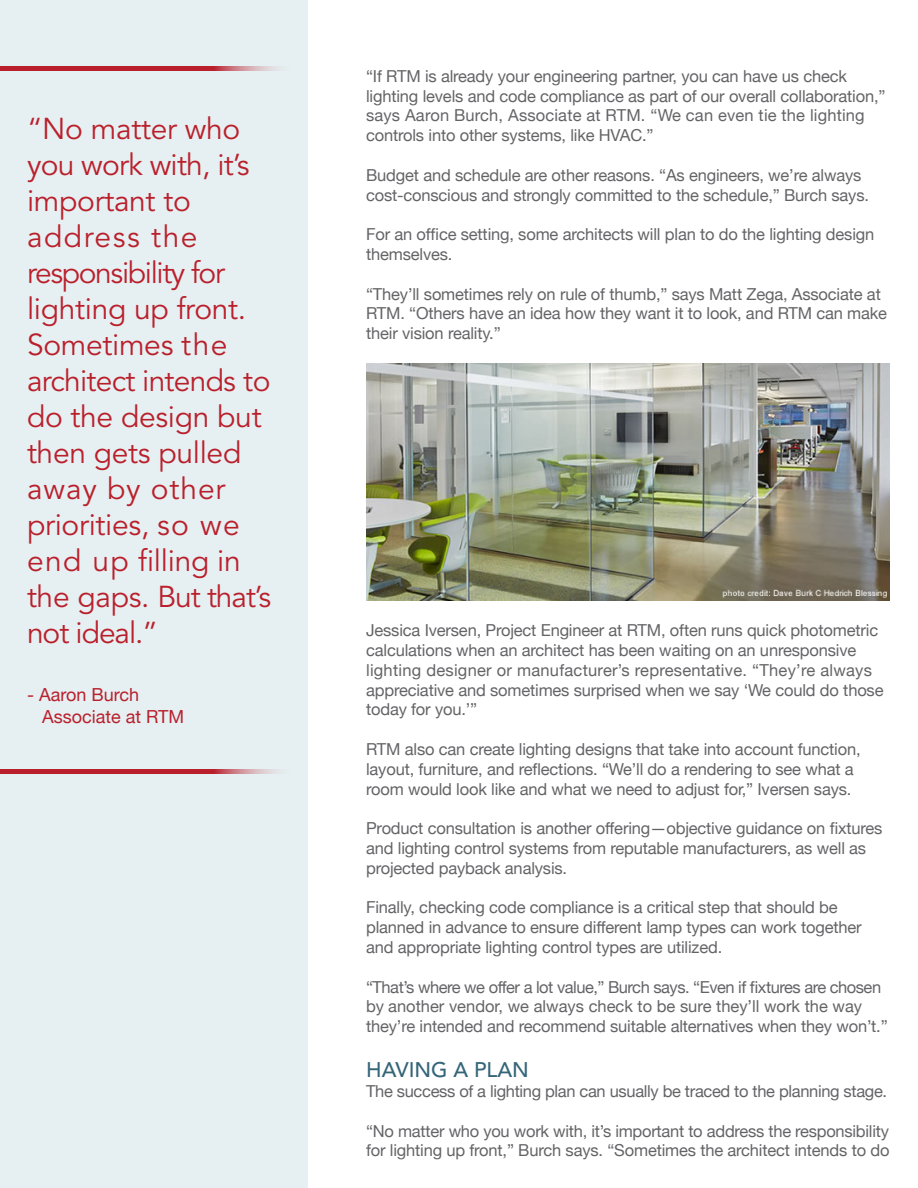
<style>
.page{position:relative;width:918px;height:1188px;background:#fff}
.page>*{position:absolute;margin:0;border:0;box-sizing:border-box;transform-origin:0 0}
.t1{font:30px/36px "Avenir LT Std";letter-spacing:-.01em;color:#b9202c}
.t2{font:30px "Avenir LT Std";letter-spacing:.05em;color:#b9202c}
.t3{font:500 21px "Avenir LT Std";color:#346578}
.t4{font:18px "Helvetica Neue";color:#b9202c}
.t5{font:16.5px/19.8px "Helvetica Neue";letter-spacing:-.01em;color:#646467}
</style>
<div class="page">
<div style="left:0;top:0;width:308px;height:1188px;background:#e6f0f2"></div>
<img style="left:366px;top:363px;width:524px;height:238px">
<svg style="left:0;top:66px;width:277px;height:4px"></svg>
<svg style="left:0;top:770px;width:277px;height:4px"></svg>
<p class="t1" style="left:27px;top:112px;width:224px">“No matter who you work with, it’s important to</p>
<p class="t2" style="left:27px;top:220px;width:172px">address the</p>
<p class="t1" style="left:27px;top:256px;width:245px">responsibility for lighting up front.<br>Sometimes the architect intends to do the design but then gets pulled away by other</p>
<p class="t1" style="left:27px;top:508px;width:246px">priorities, so we end up filling in the gaps. But that’s not ideal.”</p>
<p class="t4" style="left:27px;top:684px;width:114px">- Aaron Burch</p>
<p class="t4" style="left:42px;top:705px;width:144px">Associate at RTM</p>
<p class="t5" style="left:366px;top:66px;width:521px">“If RTM is already your engineering partner, you can have us check lighting levels and code compliance as part of our overall collaboration,” says Aaron Burch, Associate at RTM. “We can even tie the lighting controls into other systems, like HVAC.”</p>
<p class="t5" style="left:366px;top:165px;width:504px">Budget and schedule are other reasons. “As engineers, we’re always cost-conscious and strongly committed to the schedule,” Burch says.</p>
<p class="t5" style="left:366px;top:224px;width:510px">For an office setting, some architects will plan to do the lighting design themselves.</p>
<p class="t5" style="left:366px;top:284px;width:523px">“They’ll sometimes rely on rule of thumb,” says Matt Zega, Associate at<br>RTM. “Others have an idea how they want it to look, and RTM can make their vision reality.”</p>
<p class="t5" style="left:366px;top:620px;width:519px">Jessica Iversen, Project Engineer at RTM, often runs quick photometric calculations when an architect has been waiting on an unresponsive lighting designer or manufacturer’s representative. “They’re always appreciative and sometimes surprised when we say ‘We could do those today for you.’”</p>
<p class="t5" style="left:366px;top:739px;width:496px">RTM also can create lighting designs that take into account function, layout, furniture, and reflections. “We’ll do a rendering to see what a room would look like and what we need to adjust for,” Iversen says.</p>
<p class="t5" style="left:366px;top:818px;width:518px">Product consultation is another offering—objective guidance on fixtures and lighting control systems from reputable manufacturers, as well as projected payback analysis.</p>
<p class="t5" style="left:366px;top:897px;width:497px">Finally, checking code compliance is a critical step that should be planned in advance to ensure different lamp types can work together and appropriate lighting control types are utilized.</p>
<p class="t5" style="left:366px;top:977px;width:523px">“That’s where we offer a lot value,” Burch says. “Even if fixtures are chosen by another vendor, we always check to be sure they’ll work the way they’re intended and recommend suitable alternatives when they won’t.”</p>
<p class="t3" style="left:366px;top:1058px;width:164px">HAVING A PLAN</p>
<p class="t5" style="left:366px;top:1081px;width:523px">The success of a lighting plan can usually be traced to the planning stage.</p>
<p class="t5" style="left:366px;top:1121px;width:525px">“No matter who you work with, it’s important to address the responsibility for lighting up front,” Burch says. “Sometimes the architect intends to do</p>
</div>
